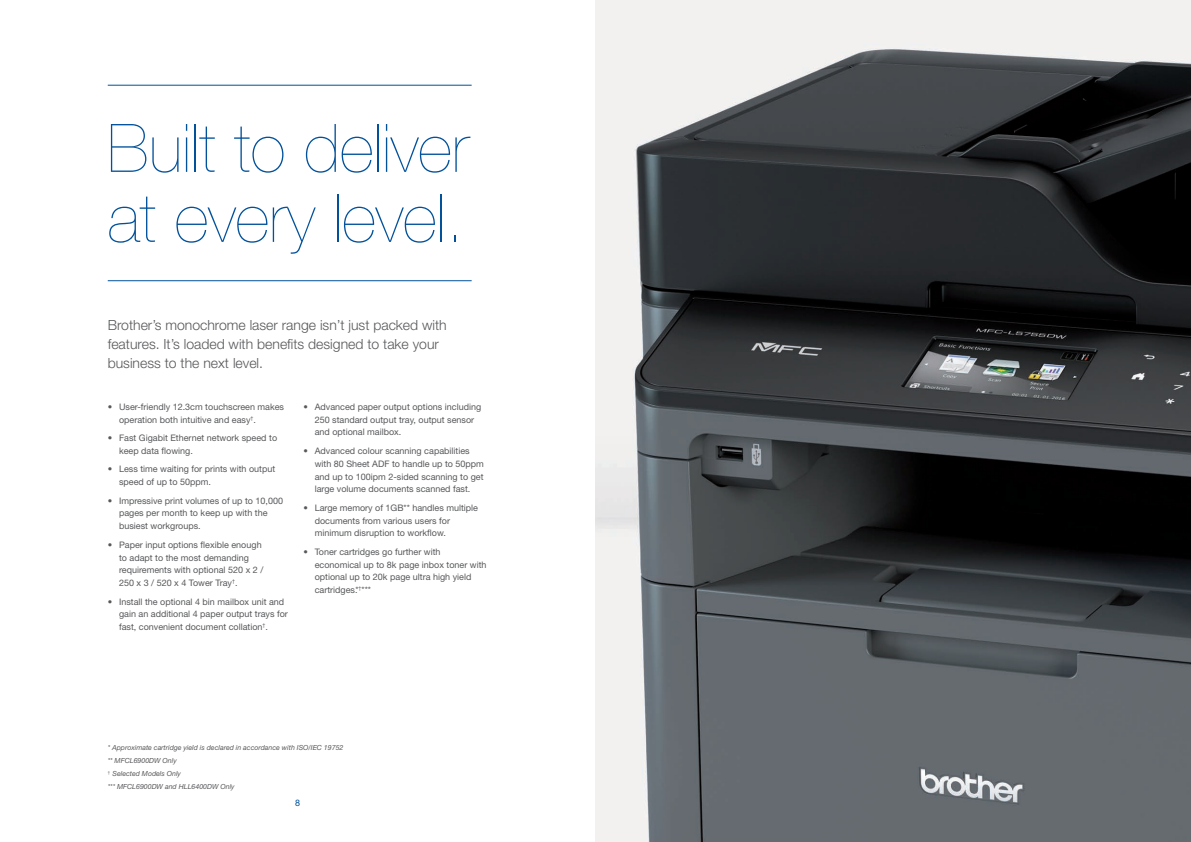
<style>
.page{position:relative;width:1191px;height:842px;background:#fff}
.page>*{position:absolute;margin:0;border:0;box-sizing:border-box;transform-origin:0 0}
.t1{font:200 67px/70px "Helvetica Neue LT Std";color:#01519b}
.t2{font:300 14px/19px "Helvetica Neue LT Std";color:#57585a}
.t3{font:9px/12.8px "Helvetica Neue LT Std";color:#57585a}
.t4{font:9px "Helvetica Neue LT Std";color:#01519b}
.t5{font:italic 7px/12.8px "Helvetica Neue LT Std";color:#57585a}
</style>
<div class="page">
<hr style="left:108px;top:85px;width:363px;height:1px;background:#01519b">
<hr style="left:108px;top:281px;width:363px;height:1px;background:#01519b">
<img style="left:595px;top:0;width:596px;height:842px">
<h1 class="t1" style="left:108px;top:113px;width:363px">Built to deliver at every level.</h1>
<h2 class="t2" style="left:108px;top:315px;width:340px">Brother’s monochrome laser range isn’t just packed with features. It’s loaded with benefits designed to take your business to the next level.</h2>
<p class="t3" style="left:119px;top:400px;width:166px;text-indent:-11px">• User-friendly 12.3cm touchscreen makes operation both intuitive and easy<sup>†</sup>.</p>
<p class="t3" style="left:119px;top:431px;width:160px;text-indent:-11px">• Fast Gigabit Ethernet network speed to keep data flowing.</p>
<p class="t3" style="left:119px;top:463px;width:158px;text-indent:-11px">• Less time waiting for prints with output speed of up to 50ppm.</p>
<p class="t3" style="left:119px;top:494px;width:165px;text-indent:-11px">• Impressive print volumes of up to 10,000 pages per month to keep up with the busiest workgroups.</p>
<p class="t3" style="left:119px;top:538px;width:146px;text-indent:-11px">• Paper input options flexible enough to adapt to the most demanding requirements with optional 520 x 2 /<br>250 x 3 / 520 x 4 Tower Tray<sup>†</sup>.</p>
<p class="t3" style="left:119px;top:595px;width:170px;text-indent:-11px">• Install the optional 4 bin mailbox unit and gain an additional 4 paper output trays for fast, convenient document collation<sup>†</sup>.</p>
<p class="t3" style="left:315px;top:400px;width:168px;text-indent:-11px">• Advanced paper output options including<br>250 standard output tray, output sensor and optional mailbox.</p>
<p class="t3" style="left:315px;top:444px;width:171px;text-indent:-11px">• Advanced colour scanning capabilities with 80 Sheet ADF to handle up to 50ppm and up to 100ipm 2-sided scanning to get large volume documents scanned fast.</p>
<p class="t3" style="left:315px;top:501px;width:165px;text-indent:-11px">• Large memory of 1GB** handles multiple documents from various users for minimum disruption to workflow.</p>
<p class="t3" style="left:315px;top:545px;width:173px;text-indent:-11px">• Toner cartridges go further with economical up to 8k page inbox toner with optional up to 20k page ultra high yield cartridges.*<sup>†</sup>***</p>
<p class="t5" style="left:108px;top:741px;width:237px">* Approximate cartridge yield is declared in accordance with ISO/IEC 19752 ** MFCL6900DW Only<br><sup>†</sup> Selected Models Only<br>*** MFCL6900DW and HLL6400DW Only</p>
<p class="t4" style="left:295px;top:797px;width:7px">8</p>
</div>
